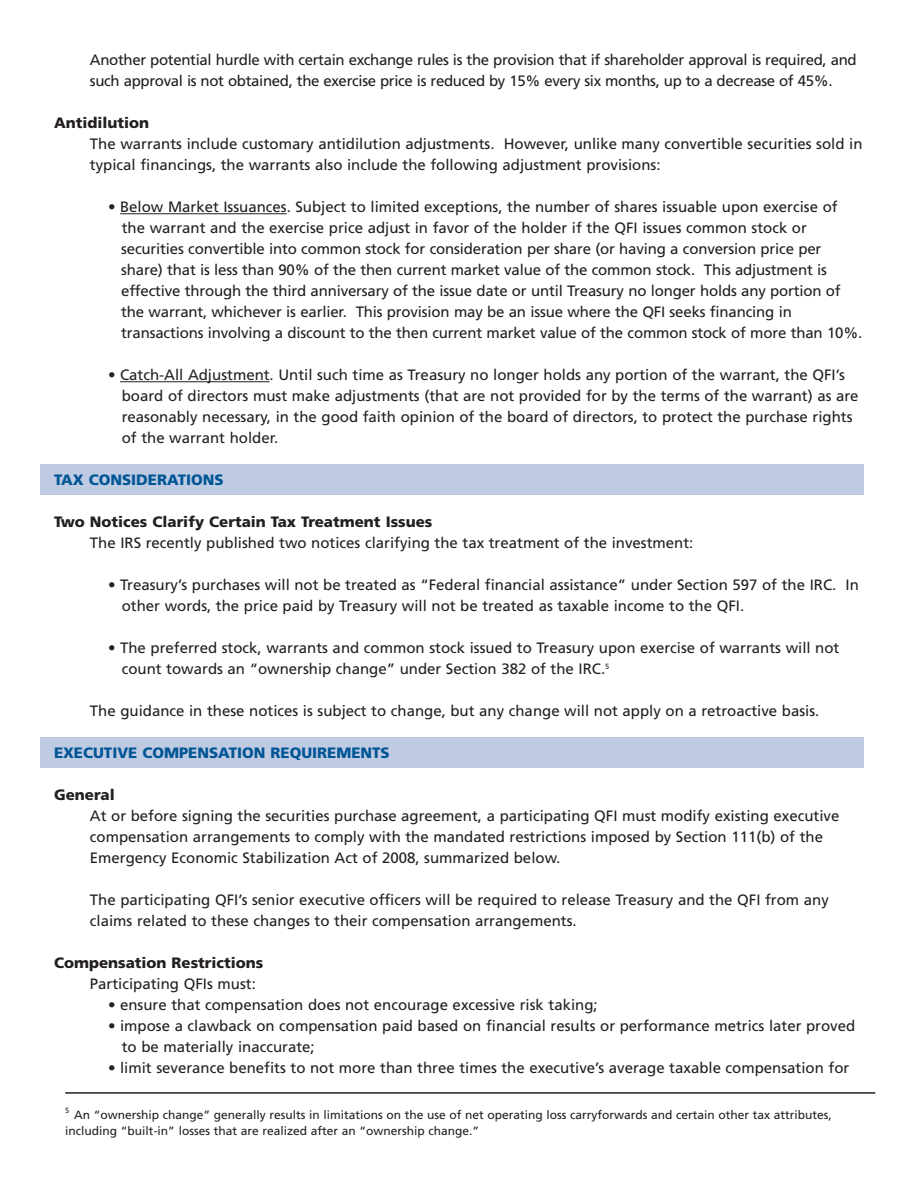
<style>
.page{position:relative;width:918px;height:1188px;background:#fff}
.page>*{position:absolute;margin:0;border:0;box-sizing:border-box;transform-origin:0 0}
.t1{font:15px/21px "Frutiger";color:#231f20}
.t2{font:15px/21px "Frutiger";letter-spacing:-.02em;color:#231f20}
.t3{font:900 15px "Frutiger";color:#231f20}
.t4{font:900 15px "Frutiger";color:#005595}
.t5{font:12px/16.5px "Frutiger";color:#231f20}
</style>
<div class="page">
<div style="left:40px;top:464px;width:824px;height:31px;background:#bfcbe3"></div>
<div style="left:40px;top:737px;width:824px;height:31px;background:#bfcbe3"></div>
<hr style="left:65px;top:1092px;width:810px;height:2px;background:#231f20">
<hr style="left:120px;top:213px;width:167px;height:1px;background:#231f20">
<hr style="left:120px;top:381px;width:150px;height:1px;background:#231f20">
<p class="t2" style="left:90px;top:51px;width:768px">Another potential hurdle with certain exchange rules is the provision that if shareholder approval is required, and such approval is not obtained, the exercise price is reduced by 15% every six months, up to a decrease of 45%.</p>
<p class="t3" style="left:54px;top:117px;width:97px">Antidilution</p>
<p class="t1" style="left:90px;top:135px;width:774px">The warrants include customary antidilution adjustments. However, unlike many convertible securities sold in typical financings, the warrants also include the following adjustment provisions:</p>
<p class="t1" style="left:121px;top:198px;width:743px;text-indent:-13px">• Below Market Issuances. Subject to limited exceptions, the number of shares issuable upon exercise of the warrant and the exercise price adjust in favor of the holder if the QFI issues common stock or securities convertible into common stock for consideration per share (or having a conversion price per share) that is less than 90% of the then current market value of the common stock. This adjustment is effective through the third anniversary of the issue date or until Treasury no longer holds any portion of the warrant, whichever is earlier. This provision may be an issue where the QFI seeks financing in transactions involving a discount to the then current market value of the common stock of more than 10%.</p>
<p class="t1" style="left:122px;top:366px;width:738px;text-indent:-14px">• Catch-All Adjustment. Until such time as Treasury no longer holds any portion of the warrant, the QFI’s board of directors must make adjustments (that are not provided for by the terms of the warrant) as are reasonably necessary, in the good faith opinion of the board of directors, to protect the purchase rights of the warrant holder.</p>
<p class="t4" style="left:54px;top:474px;width:171px">TAX CONSIDERATIONS</p>
<p class="t3" style="left:54px;top:516px;width:380px">Two Notices Clarify Certain Tax Treatment Issues</p>
<p class="t1" style="left:90px;top:534px;width:605px">The IRS recently published two notices clarifying the tax treatment of the investment:</p>
<p class="t1" style="left:122px;top:576px;width:739px;text-indent:-14px">• Treasury’s purchases will not be treated as “Federal financial assistance” under Section 597 of the IRC. In other words, the price paid by Treasury will not be treated as taxable income to the QFI.</p>
<p class="t1" style="left:122px;top:639px;width:719px;text-indent:-14px">• The preferred stock, warrants and common stock issued to Treasury upon exercise of warrants will not count towards an “ownership change” under Section 382 of the IRC.<sup>5</sup></p>
<p class="t1" style="left:90px;top:702px;width:731px">The guidance in these notices is subject to change, but any change will not apply on a retroactive basis.</p>
<p class="t4" style="left:54px;top:747px;width:337px">EXECUTIVE COMPENSATION REQUIREMENTS</p>
<p class="t3" style="left:54px;top:789px;width:62px">General</p>
<p class="t1" style="left:90px;top:807px;width:751px">At or before signing the securities purchase agreement, a participating QFI must modify existing executive compensation arrangements to comply with the mandated restrictions imposed by Section 111(b) of the<br>Emergency Economic Stabilization Act of 2008, summarized below.</p>
<p class="t1" style="left:90px;top:891px;width:740px">The participating QFI’s senior executive officers will be required to release Treasury and the QFI from any claims related to these changes to their compensation arrangements.</p>
<p class="t3" style="left:54px;top:957px;width:211px">Compensation Restrictions</p>
<p class="t1" style="left:90px;top:975px;width:167px">Participating QFIs must:</p>
<p class="t1" style="left:108px;top:996px;width:491px">• ensure that compensation does not encourage excessive risk taking;</p>
<p class="t1" style="left:122px;top:1017px;width:735px;text-indent:-14px">• impose a clawback on compensation paid based on financial results or performance metrics later proved to be materially inaccurate;</p>
<p class="t1" style="left:108px;top:1059px;width:743px">• limit severance benefits to not more than three times the executive’s average taxable compensation for</p>
<p class="t5" style="left:65px;top:1107px;width:768px"><sup>5</sup> An “ownership change” generally results in limitations on the use of net operating loss carryforwards and certain other tax attributes, including “built-in” losses that are realized after an “ownership change.”</p>
</div>
